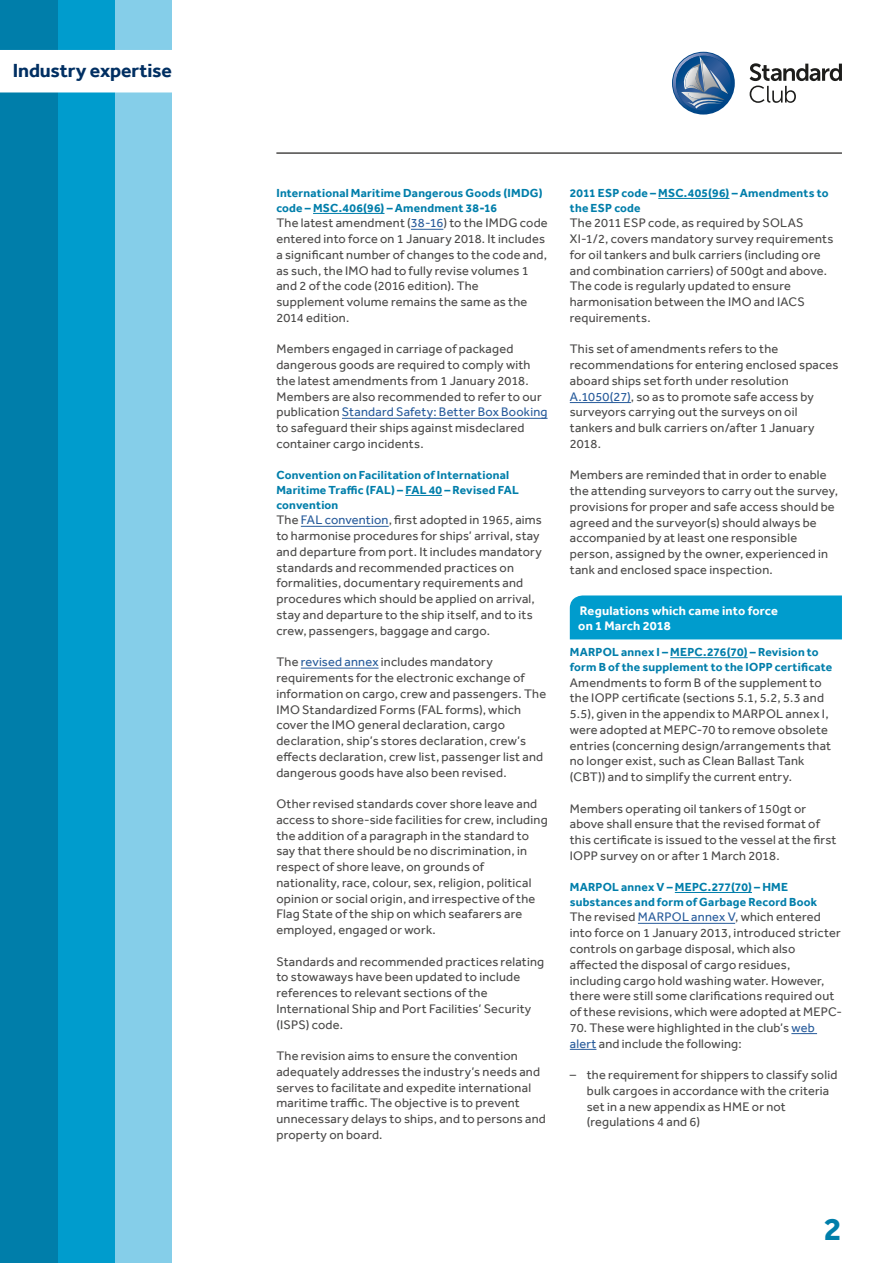
<style>
.page{position:relative;width:893px;height:1263px;background:#fff}
.page>*{position:absolute;margin:0;border:0;box-sizing:border-box;transform-origin:0 0}
.t1{font:700 33px "Effra";color:#007eaa}
.t2{font:700 19.5px "Effra";letter-spacing:-.005em;color:#002f62}
.BodyText{font:12.75px/15.8px "Effra";letter-spacing:.015em;color:#4a4948}
.t3{font:700 12.75px/15.8px "Effra";letter-spacing:.015em;color:#fff}
.SubheadLevel4{font:700 12px/15px "Effra";letter-spacing:.015em;color:#007eaa}
.s1{color:#275b9b}
</style>
<div class="page">
<div style="left:114px;top:0;width:57px;height:1263px;background:#85cee9"></div>
<div style="left:57px;top:0;width:57px;height:1263px;background:#009ccd"></div>
<div style="left:0;top:0;width:58px;height:1263px;background:#007eaa"></div>
<svg style="left:750px;top:63px;width:92px;height:40px"></svg>
<svg style="left:673px;top:53px;width:61px;height:61px"></svg>
<img style="left:688px;top:93px;width:33px;height:6px">
<img style="left:684px;top:67px;width:18px;height:24px">
<div style="left:0;top:50px;width:171px;height:42px;background:#fff"></div>
<hr style="left:276px;top:152px;width:566px;height:2px;background:#4a4948">
<hr style="left:313px;top:213px;width:71px;height:1px;background:#007eaa">
<hr style="left:411px;top:229px;width:32px;height:1px;background:#275b9b">
<hr style="left:342px;top:418px;width:206px;height:1px;background:#275b9b">
<hr style="left:405px;top:495px;width:37px;height:1px;background:#007eaa">
<hr style="left:301px;top:526px;width:88px;height:1px;background:#275b9b">
<hr style="left:301px;top:668px;width:78px;height:1px;background:#275b9b">
<hr style="left:658px;top:198px;width:71px;height:1px;background:#007eaa">
<hr style="left:570px;top:402px;width:61px;height:1px;background:#275b9b">
<hr style="left:670px;top:657px;width:78px;height:1px;background:#007eaa">
<hr style="left:675px;top:892px;width:77px;height:1px;background:#007eaa">
<hr style="left:638px;top:923px;width:97px;height:1px;background:#275b9b">
<svg style="left:791px;top:1033px;width:26px;height:1px"></svg>
<svg style="left:570px;top:1049px;width:26px;height:1px"></svg>
<div style="left:570px;top:595px;width:272px;height:44px;background:#009ccd"></div>
<h2 class="t2" style="left:13px;top:59px;width:161px">Industry expertise</h2>
<p class="SubheadLevel4" style="left:276px;top:185px;width:268px">International Maritime Dangerous Goods (IMDG) code – MSC.406(96) – Amendment 38-16</p>
<p class="BodyText" style="left:276px;top:215px;width:273px">The latest amendment (<span class="s1">38-16</span>) to the IMDG code entered into force on 1 January 2018. It includes a significant number of changes to the code and, as such, the IMO had to fully revise volumes 1 and 2 of the code (2016 edition). The supplement volume remains the same as the 2014 edition.</p>
<p class="BodyText" style="left:276px;top:341px;width:273px">Members engaged in carriage of packaged dangerous goods are required to comply with the latest amendments from 1 January 2018.<br>Members are also recommended to refer to our publication <span class="s1">Standard Safety: Better Box Booking </span>to safeguard their ships against misdeclared container cargo incidents.</p>
<p class="SubheadLevel4" style="left:276px;top:467px;width:244px">Convention on Facilitation of International<br>Maritime Traffic (FAL) – FAL 40 – Revised FAL convention</p>
<p class="BodyText" style="left:276px;top:512px;width:267px">The <span class="s1">FAL convention</span>, first adopted in 1965, aims to harmonise procedures for ships’ arrival, stay and departure from port. It includes mandatory standards and recommended practices on formalities, documentary requirements and procedures which should be applied on arrival, stay and departure to the ship itself, and to its crew, passengers, baggage and cargo.</p>
<p class="BodyText" style="left:276px;top:654px;width:271px">The <span class="s1">revised annex</span> includes mandatory requirements for the electronic exchange of information on cargo, crew and passengers. The IMO Standardized Forms (FAL forms), which cover the IMO general declaration, cargo declaration, ship’s stores declaration, crew’s effects declaration, crew list, passenger list and dangerous goods have also been revised.</p>
<p class="BodyText" style="left:276px;top:796px;width:273px">Other revised standards cover shore leave and access to shore-side facilities for crew, including the addition of a paragraph in the standard to say that there should be no discrimination, in respect of shore leave, on grounds of nationality, race, colour, sex, religion, political opinion or social origin, and irrespective of the Flag State of the ship on which seafarers are employed, engaged or work.</p>
<p class="BodyText" style="left:276px;top:953px;width:269px">Standards and recommended practices relating to stowaways have been updated to include references to relevant sections of the International Ship and Port Facilities’ Security (ISPS) code.</p>
<p class="BodyText" style="left:276px;top:1048px;width:271px">The revision aims to ensure the convention adequately addresses the industry’s needs and serves to facilitate and expedite international maritime traffic. The objective is to prevent unnecessary delays to ships, and to persons and property on board.</p>
<p class="SubheadLevel4" style="left:570px;top:185px;width:260px">2011 ESP code – MSC.405(96) – Amendments to the ESP code</p>
<p class="BodyText" style="left:570px;top:215px;width:265px">The 2011 ESP code, as required by SOLAS XI-1/2, covers mandatory survey requirements for oil tankers and bulk carriers (including ore and combination carriers) of 500gt and above.<br>The code is regularly updated to ensure harmonisation between the IMO and IACS requirements.</p>
<p class="BodyText" style="left:570px;top:341px;width:270px">This set of amendments refers to the recommendations for entering enclosed spaces aboard ships set forth under resolution <span class="s1">A.1050(27)</span>, so as to promote safe access by surveyors carrying out the surveys on oil tankers and bulk carriers on/after 1 January 2018.</p>
<p class="BodyText" style="left:570px;top:467px;width:270px">Members are reminded that in order to enable the attending surveyors to carry out the survey, provisions for proper and safe access should be agreed and the surveyor(s) should always be accompanied by at least one responsible person, assigned by the owner, experienced in tank and enclosed space inspection.</p>
<p class="t3" style="left:578px;top:602px;width:201px">Regulations which came into force on 1 March 2018</p>
<p class="SubheadLevel4" style="left:570px;top:644px;width:264px">MARPOL annex I – MEPC.276(70) – Revision to form B of the supplement to the IOPP certificate</p>
<p class="BodyText" style="left:570px;top:674px;width:263px">Amendments to form B of the supplement to the IOPP certificate (sections 5.1, 5.2, 5.3 and 5.5), given in the appendix to MARPOL annex I, were adopted at MEPC-70 to remove obsolete entries (concerning design/arrangements that no longer exist, such as Clean Ballast Tank (CBT)) and to simplify the current entry.</p>
<p class="BodyText" style="left:570px;top:800px;width:268px">Members operating oil tankers of 150gt or above shall ensure that the revised format of this certificate is issued to the vessel at the first IOPP survey on or after 1 March 2018.</p>
<p class="SubheadLevel4" style="left:570px;top:879px;width:249px">MARPOL annex V – MEPC.277(70) – HME substances and form of Garbage Record Book</p>
<p class="BodyText" style="left:570px;top:909px;width:274px">The revised <span class="s1">MARPOL annex V</span>, which entered into force on 1 January 2013, introduced stricter controls on garbage disposal, which also affected the disposal of cargo residues, including cargo hold washing water. However, there were still some clarifications required out of these revisions, which were adopted at MEPC-</p>
<p class="BodyText" style="left:570px;top:1019px;width:246px">70. These were highlighted in the club’s <span class="s1">web alert</span> and include the following:</p>
<p class="BodyText" style="left:587px;top:1067px;width:252px;text-indent:-17px">– the requirement for shippers to classify solid bulk cargoes in accordance with the criteria set in a new appendix as HME or not (regulations 4 and 6)</p>
<h1 class="t1" style="left:824px;top:1209px;width:19px">2</h1>
</div>
